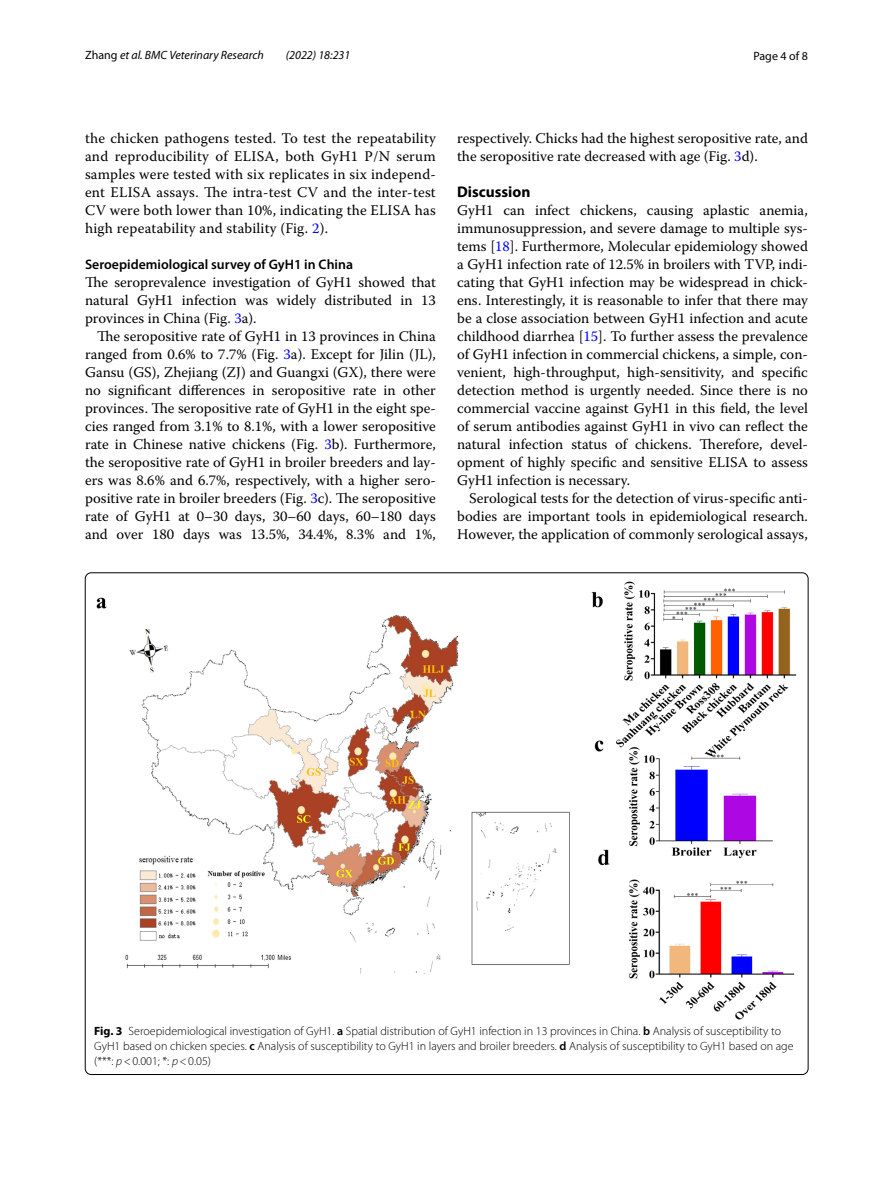
<style>
.page{position:relative;width:893px;height:1187px;background:#fff}
.page>*{position:absolute;margin:0;border:0;box-sizing:border-box;transform-origin:0 0}
.t1{font:700 15.45px "Myriad Pro";color:#000}
.t2{font:14.7px/18px "Warnock Pro";color:#000;text-align:justify}
.t3{font:600 13.8px "Myriad Pro";color:#000}
.t4{font:300 12px/15px "Myriad Pro";color:#000}
.t5{font:italic 12px "Myriad Pro";color:#000}
.t6{font:12px "Myriad Pro";color:#000}
.s1{font-style:normal}
.s2{color:#00f}
.s3{font-weight:700}
.s4{font-weight:600}
.s5{font-style:italic}
</style>
<div class="page">
<img style="left:96px;top:581px;width:701px;height:438px">
<p class="t5" style="left:85px;top:48px;width:180px"><span class="s1">Zhang</span> et al. BMC Veterinary Research</p>
<p class="t5" style="left:286px;top:48px;width:66px">(2022) 18:231</p>
<p class="t6" style="left:753px;top:48px;width:56px">Page 4 of 8</p>
<p class="t2" style="left:85px;top:128px;width:352px">the chicken pathogens tested. To test the repeatability and reproducibility of ELISA, both GyH1 P/N serum samples were tested with six replicates in six independ&shy;ent ELISA assays. The intra-test CV and the inter-test CV were both lower than 10%, indicating the ELISA has high repeatability and stability (Fig. <span class="s2">2</span>).</p>
<p class="t3" style="left:85px;top:255px;width:269px">Seroepidemiological survey of GyH1 in China</p>
<p class="t2" style="left:85px;top:272px;width:352px">The seroprevalence investigation of GyH1 showed that natural GyH1 infection was widely distributed in 13 provinces in China (Fig. <span class="s2">3</span>a).</p>
<p class="t2" style="left:85px;top:326px;width:352px;text-indent:12px">The seropositive rate of GyH1 in 13 provinces in China ranged from 0.6% to 7.7% (Fig. <span class="s2">3</span>a). Except for Jilin (JL), Gansu (GS), Zhejiang (ZJ) and Guangxi (GX), there were no significant differences in seropositive rate in other provinces. The seropositive rate of GyH1 in the eight spe&shy;cies ranged from 3.1% to 8.1%, with a lower seropositive rate in Chinese native chickens (Fig. <span class="s2">3</span>b). Furthermore, the seropositive rate of GyH1 in broiler breeders and lay&shy;ers was 8.6% and 6.7%, respectively, with a higher sero&shy;positive rate in broiler breeders (Fig. <span class="s2">3</span>c). The seropositive rate of GyH1 at 0–30 days, 30–60 days, 60–180 days and over 180 days was 13.5%, 34.4%, 8.3% and 1%,</p>
<p class="t2" style="left:457px;top:128px;width:352px">respectively. Chicks had the highest seropositive rate, and the seropositive rate decreased with age (Fig. <span class="s2">3</span>d).</p>
<p class="t1" style="left:457px;top:181px;width:75px">Discussion</p>
<p class="t2" style="left:457px;top:200px;width:352px">GyH1 can infect chickens, causing aplastic anemia, immunosuppression, and severe damage to multiple sys&shy;tems [<span class="s2">18</span>]. Furthermore, Molecular epidemiology showed a GyH1 infection rate of 12.5% in broilers with TVP, indi&shy;cating that GyH1 infection may be widespread in chick&shy;ens. Interestingly, it is reasonable to infer that there may be a close association between GyH1 infection and acute childhood diarrhea [<span class="s2">15</span>]. To further assess the prevalence of GyH1 infection in commercial chickens, a simple, con&shy;venient, high-throughput, high-sensitivity, and specific detection method is urgently needed. Since there is no commercial vaccine against GyH1 in this field, the level of serum antibodies against GyH1 in vivo can reflect the natural infection status of chickens. Therefore, devel&shy;opment of highly specific and sensitive ELISA to assess GyH1 infection is necessary.</p>
<p class="t2" style="left:457px;top:488px;width:352px;text-indent:12px">Serological tests for the detection of virus-specific anti&shy;bodies are important tools in epidemiological research.<br>However, the application of commonly serological assays,</p>
<p class="t4" style="left:94px;top:1023px;width:701px"><span class="s3">Fig. 3</span> Seroepidemiological investigation of GyH1. <span class="s4">a</span> Spatial distribution of GyH1 infection in 13 provinces in China. <span class="s4">b</span> Analysis of susceptibility to<br>GyH1 based on chicken species. <span class="s4">c</span> Analysis of susceptibility to GyH1 in layers and broiler breeders. <span class="s4">d</span> Analysis of susceptibility to GyH1 based on age (***: <span class="s5">p</span>&lt;0.001; *: <span class="s5">p</span>&lt;0.05)</p>
</div>
